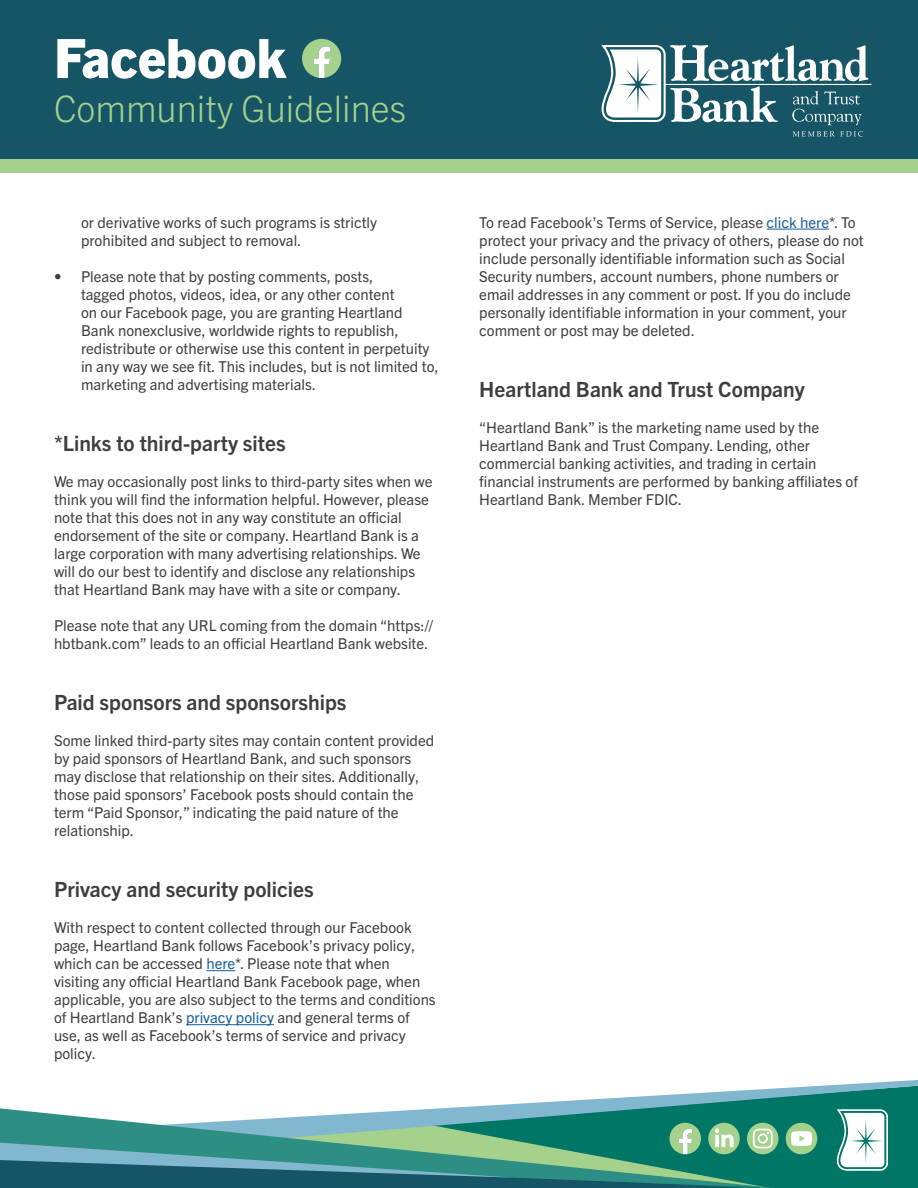
<style>
.page{position:relative;width:918px;height:1188px;background:#fff}
.page>*{position:absolute;margin:0;border:0;box-sizing:border-box;transform-origin:0 0}
.t1{font:800 54.3px "Trade Gothic Next LT Pro";color:#fff}
.t2{font:300 36.6px "Trade Gothic Next LT Pro";color:#a4d28d}
.t3{font:700 21px "Trade Gothic Next LT Pro";color:#3e3e3f}
.t4{font:15px/18px "Trade Gothic Next LT Pro";color:#3e3e3f}
.s1{color:#175d9e}
</style>
<div class="page">
<svg style="left:206px;top:970px;width:29px;height:1px"></svg>
<hr style="left:186px;top:1024px;width:88px;height:1px;background:#175d9e">
<hr style="left:767px;top:229px;width:62px;height:1px;background:#175d9e">
<div style="left:775px;top:1162px;width:143px;height:26px;background:#007667"></div>
<svg style="left:448px;top:1080px;width:470px;height:82px"></svg>
<svg style="left:0;top:1108px;width:775px;height:80px"></svg>
<div style="left:0;top:0;width:918px;height:162px;background:#155566"></div>
<div style="left:0;top:159px;width:918px;height:13px;background:#a4d28d"></div>
<svg style="left:793px;top:131px;width:41px;height:6px"></svg>
<svg style="left:840px;top:131px;width:23px;height:6px"></svg>
<svg style="left:602px;top:45px;width:269px;height:80px"></svg>
<svg style="left:837px;top:1109px;width:51px;height:62px"></svg>
<svg style="left:747px;top:1123px;width:32px;height:31px"></svg>
<svg style="left:0;top:1123px;width:773px;height:65px;background:#408f84"></svg>
<div style="left:786px;top:1123px;width:31px;height:31px;background:#a4d28d;border-radius:50%"></div>
<svg style="left:791px;top:1131px;width:21px;height:15px"></svg>
<svg style="left:302px;top:39px;width:39px;height:39px"></svg>
<p class="t1" style="left:54px;top:20px;width:233px">Facebook</p>
<p class="t2" style="left:54px;top:83px;width:354px">Community Guidelines</p>
<p class="t4" style="left:81px;top:212px;width:298px">or derivative works of such programs is strictly prohibited and subject to removal.</p>
<p class="t4" style="left:81px;top:266px;width:359px;text-indent:-27px">• Please note that by posting comments, posts,<br>tagged photos, videos, idea, or any other content<br>on our Facebook page, you are granting Heartland Bank nonexclusive, worldwide rights to republish, redistribute or otherwise use this content in perpetuity in any way we see fit. This includes, but is not limited to, marketing and advertising materials.</p>
<p class="t3" style="left:54px;top:429px;width:233px">*Links to third-party sites</p>
<p class="t4" style="left:54px;top:471px;width:380px">We may occasionally post links to third-party sites when we think you will find the information helpful. However, please note that this does not in any way constitute an official endorsement of the site or company. Heartland Bank is a large corporation with many advertising relationships. We will do our best to identify and disclose any relationships that Heartland Bank may have with a site or company.</p>
<p class="t4" style="left:54px;top:615px;width:381px">Please note that any URL coming from the domain “https:// hbtbank.com” leads to an official Heartland Bank website.</p>
<p class="t3" style="left:54px;top:688px;width:294px">Paid sponsors and sponsorships</p>
<p class="t4" style="left:54px;top:731px;width:382px">Some linked third-party sites may contain content provided by paid sponsors of Heartland Bank, and such sponsors may disclose that relationship on their sites. Additionally, those paid sponsors’ Facebook posts should contain the term “Paid Sponsor,” indicating the paid nature of the relationship.</p>
<p class="t3" style="left:54px;top:875px;width:261px">Privacy and security policies</p>
<p class="t4" style="left:54px;top:918px;width:383px">With respect to content collected through our Facebook page, Heartland Bank follows Facebook’s privacy policy, which can be accessed <span class="s1">here</span>*. Please note that when visiting any official Heartland Bank Facebook page, when applicable, you are also subject to the terms and conditions of Heartland Bank’s <span class="s1">privacy policy</span> and general terms of use, as well as Facebook’s terms of service and privacy policy.</p>
<p class="t4" style="left:479px;top:212px;width:386px">To read Facebook’s Terms of Service, please <span class="s1">click here</span>*. To protect your privacy and the privacy of others, please do not include personally identifiable information such as Social Security numbers, account numbers, phone numbers or email addresses in any comment or post. If you do include personally identifiable information in your comment, your comment or post may be deleted.</p>
<p class="t3" style="left:479px;top:375px;width:327px">Heartland Bank and Trust Company</p>
<p class="t4" style="left:479px;top:417px;width:380px">“Heartland Bank” is the marketing name used by the Heartland Bank and Trust Company. Lending, other commercial banking activities, and trading in certain financial instruments are performed by banking affiliates of Heartland Bank. Member FDIC.</p>
</div>
